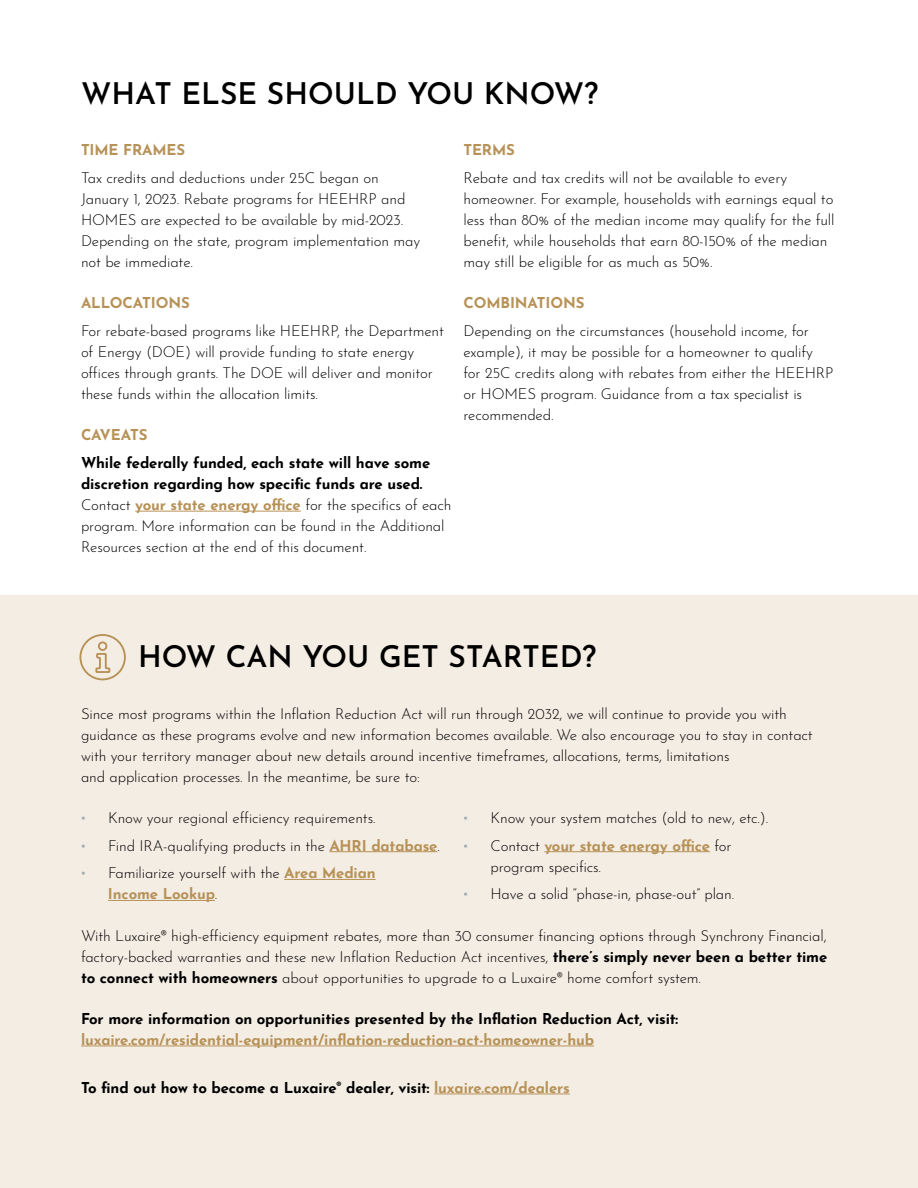
<style>
.page{position:relative;width:918px;height:1188px;background:#fff}
.page>*{position:absolute;margin:0;border:0;box-sizing:border-box;transform-origin:0 0}
.t1{font:600 30px "Josefin Sans";color:#000}
.t2{font:300 15px/21px "Josefin Sans";letter-spacing:-.01em;color:#000}
.t3{font:700 15px "Josefin Sans";letter-spacing:-.01em;color:#000}
.t4{font:700 15px "Josefin Sans";letter-spacing:-.01em;color:#b79257}
.s1{font-weight:700}
.s2{font-weight:700;color:#b79257}
.s3{font-family:"Maurea Jci Tf ML";font-weight:700;color:#a1abb2}
.s4{color:#b79257}
</style>
<div class="page">
<div style="left:0;top:595px;width:918px;height:593px;background:#f4ede4"></div>
<hr style="left:329px;top:851px;width:108px;height:1px;background:#b79257">
<hr style="left:284px;top:879px;width:92px;height:1px;background:#b79257">
<hr style="left:108px;top:900px;width:107px;height:1px;background:#b79257">
<hr style="left:544px;top:851px;width:166px;height:1px;background:#b79257">
<hr style="left:81px;top:1046px;width:513px;height:1px;background:#b79257">
<hr style="left:434px;top:1094px;width:136px;height:1px;background:#b79257">
<hr style="left:135px;top:511px;width:166px;height:1px;background:#b79257">
<div style="left:79px;top:634px;width:47px;height:46px;border:2px solid #b79257;border-radius:50%"></div>
<svg style="left:95px;top:641px;width:16px;height:32px"></svg>
<h1 class="t1" style="left:81px;top:71px;width:519px">WHAT ELSE SHOULD YOU KNOW?</h1>
<p class="t4" style="left:81px;top:137px;width:106px">TIME FRAMES</p>
<p class="t2" style="left:81px;top:166px;width:341px">Tax credits and deductions under 25C began on January 1, 2023. Rebate programs for HEEHRP and HOMES are expected to be available by mid-2023.<br>Depending on the state, program implementation may not be immediate.</p>
<p class="t4" style="left:81px;top:290px;width:110px">ALLOCATIONS</p>
<p class="t2" style="left:81px;top:319px;width:364px">For rebate-based programs like HEEHRP, the Department of Energy (DOE) will provide funding to state energy offices through grants. The DOE will deliver and monitor these funds within the allocation limits.</p>
<p class="t4" style="left:81px;top:422px;width:68px">CAVEATS</p>
<p class="t2" style="left:81px;top:451px;width:372px"><span class="s1">While federally funded, each state will have some discretion regarding how specific funds are used.<br></span>Contact <span class="s2">your state energy office</span> for the specifics of each program. More information can be found in the Additional Resources section at the end of this document.</p>
<p class="t4" style="left:464px;top:137px;width:53px">TERMS</p>
<p class="t2" style="left:464px;top:166px;width:372px">Rebate and tax credits will not be available to every homeowner. For example, households with earnings equal to less than 80% of the median income may qualify for the full benefit, while households that earn 80-150% of the median may still be eligible for as much as 50%.</p>
<p class="t4" style="left:464px;top:290px;width:123px">COMBINATIONS</p>
<p class="t2" style="left:464px;top:319px;width:372px">Depending on the circumstances (household income, for example), it may be possible for a homeowner to qualify for 25C credits along with rebates from either the HEEHRP or HOMES program. Guidance from a tax specialist is recommended.</p>
<h1 class="t1" style="left:138px;top:634px;width:460px">HOW CAN YOU GET STARTED?</h1>
<p class="t2" style="left:81px;top:701px;width:733px">Since most programs within the Inflation Reduction Act will run through 2032, we will continue to provide you with guidance as these programs evolve and new information becomes available. We also encourage you to stay in contact with your territory manager about new details around incentive timeframes, allocations, terms, limitations<br>and application processes. In the meantime, be sure to:</p>
<p class="t2" style="left:81px;top:806px;width:296px"><span class="s3">•</span> Know your regional efficiency requirements.</p>
<p class="t2" style="left:81px;top:833px;width:360px"><span class="s3">•</span> Find IRA-qualifying products in the <span class="s2">AHRI database</span>.</p>
<p class="t2" style="left:108px;top:861px;width:269px;text-indent:-27px"><span class="s3">•</span> Familiarize yourself with the <span class="s2">Area Median<br>Income Lookup</span>.</p>
<p class="t2" style="left:464px;top:806px;width:306px"><span class="s3">•</span> Know your system matches (old to new, etc.).</p>
<p class="t2" style="left:490px;top:833px;width:243px;text-indent:-27px"><span class="s3">•</span> Contact <span class="s2">your state energy office</span> for program specifics.</p>
<p class="t2" style="left:464px;top:882px;width:272px"><span class="s3">•</span> Have a solid “phase-in, phase-out” plan.</p>
<p class="t2" style="left:81px;top:923px;width:748px;text-align:justify">With Luxaire® high-efficiency equipment rebates, more than 30 consumer financing options through Synchrony Financial, factory-backed warranties and these new Inflation Reduction Act incentives, <span class="s1">there’s simply never been a better time to connect with homeowners</span> about opportunities to upgrade to a Luxaire® home comfort system.</p>
<p class="t3" style="left:81px;top:1005px;width:599px">For more information on opportunities presented by the Inflation Reduction Act, visit:</p>
<p class="t4" style="left:81px;top:1026px;width:515px">luxaire.com/residential-equipment/inflation-reduction-act-homeowner-hub</p>
<p class="t3" style="left:81px;top:1074px;width:490px">To find out how to become a Luxaire<sup>®</sup> dealer, visit: <span class="s4">luxaire.com/dealers</span></p>
</div>
